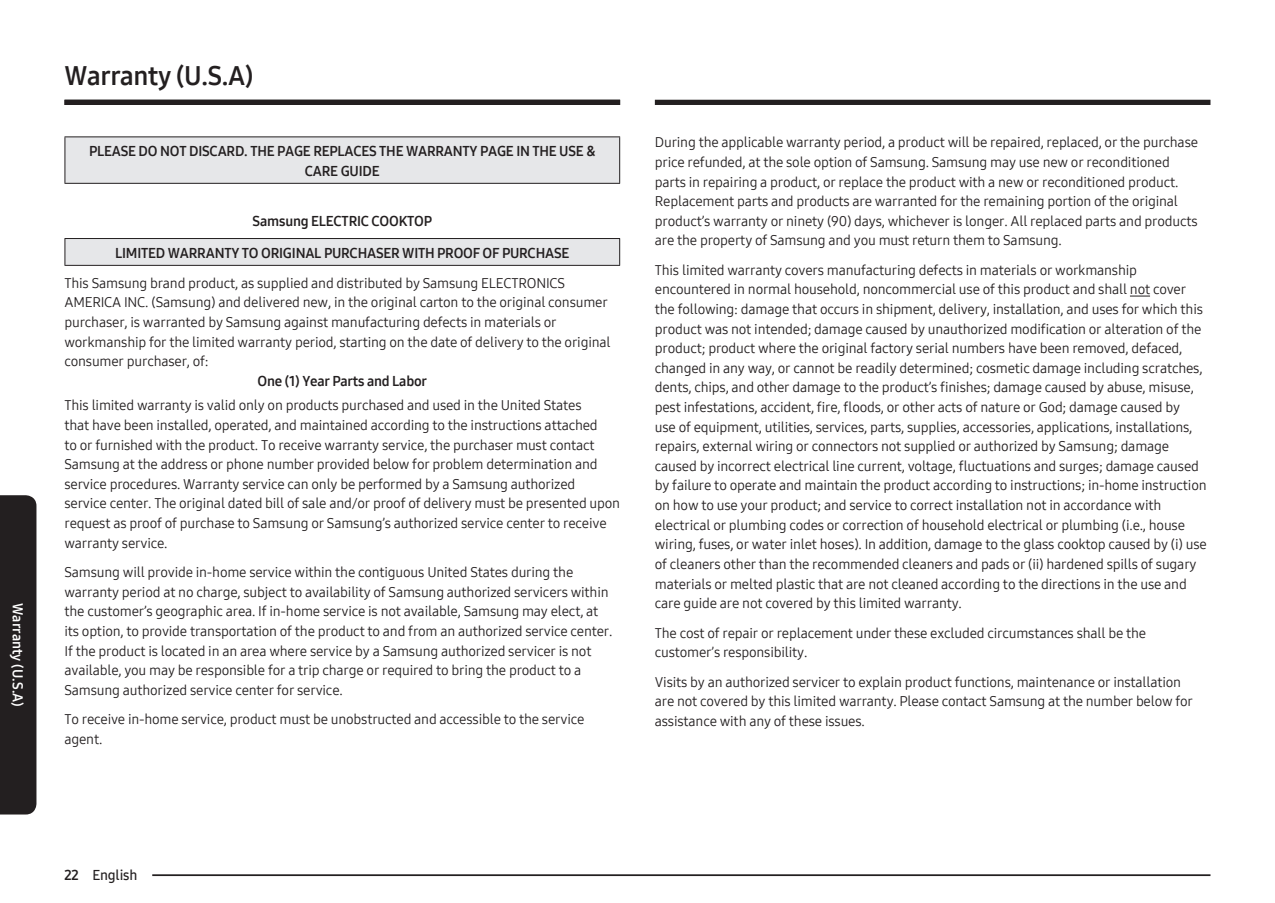
<style>
.page{position:relative;width:1275px;height:903px;background:#fff}
.page>*{position:absolute;margin:0;border:0;box-sizing:border-box;transform-origin:0 0}
.t1{font:26.25px "Samsung One 700";letter-spacing:-.015em;color:#231f20}
.t2{font:14px/19.6px "Samsung One 400";letter-spacing:-.015em;color:#231f20}
.t3{font:14px/19.6px "Samsung One 700";letter-spacing:-.015em;color:#231f20;text-align:center}
.t4{font:14px "Samsung One 700";color:#fff}
.t5{font:14px "Samsung One 600";letter-spacing:-.015em;color:#231f20}
.s1{font-family:"Samsung One 700"}
</style>
<div class="page">
<div style="left:655px;top:100px;width:555px;height:5px;background:#231f20"></div>
<hr style="left:151px;top:874px;width:1059px;height:2px;background:#231f20">
<div style="left:64px;top:865px;width:88px;height:17px;background:#fff"></div>
<div style="left:0;top:495px;width:37px;height:320px;background:#231f20"></div>
<div style="left:64px;top:100px;width:556px;height:5px;background:#231f20"></div>
<svg style="left:1130px;top:296px;width:20px;height:1px"></svg>
<div style="left:65px;top:137px;width:555px;height:46px;background:#e6e7e9"></div>
<hr style="left:64px;top:136px;width:556px;height:1px;background:#231f20">
<hr style="left:64px;top:137px;width:1px;height:46px;background:#231f20">
<hr style="left:619px;top:137px;width:1px;height:46px;background:#231f20">
<hr style="left:64px;top:183px;width:556px;height:1px;background:#231f20">
<div style="left:65px;top:238px;width:555px;height:27px;background:#e6e7e9"></div>
<hr style="left:64px;top:238px;width:556px;height:1px;background:#231f20">
<svg style="left:64px;top:239px;width:1px;height:26px"></svg>
<svg style="left:619px;top:239px;width:1px;height:26px"></svg>
<hr style="left:64px;top:265px;width:556px;height:1px;background:#231f20">
<p class="t4" style="left:27px;top:603px;width:105px;rotate:90deg">Warranty (U.S.A)</p>
<h1 class="t1" style="left:64px;top:58px;width:190px">Warranty (U.S.A)</h1>
<p class="t3" style="left:89px;top:141px;width:508px">PLEASE DO NOT DISCARD. THE PAGE REPLACES THE WARRANTY PAGE IN THE USE &amp;<br>CARE GUIDE</p>
<p class="t3" style="left:253px;top:211px;width:181px">Samsung ELECTRIC COOKTOP</p>
<p class="t3" style="left:115px;top:243px;width:456px">LIMITED WARRANTY TO ORIGINAL PURCHASER WITH PROOF OF PURCHASE</p>
<p class="t2" style="left:64px;top:273px;width:548px">This Samsung brand product, as supplied and distributed by Samsung ELECTRONICS AMERICA INC. (Samsung) and delivered new, in the original carton to the original consumer purchaser, is warranted by Samsung against manufacturing defects in materials or workmanship for the limited warranty period, starting on the date of delivery to the original consumer purchaser, of:</p>
<p class="t3" style="left:257px;top:371px;width:171px">One (1) Year Parts and Labor</p>
<p class="t2" style="left:64px;top:396px;width:557px">This limited warranty is valid only on products purchased and used in the United States<br>that have been installed, operated, and maintained according to the instructions attached<br>to or furnished with the product. To receive warranty service, the purchaser must contact Samsung at the address or phone number provided below for problem determination and service procedures. Warranty service can only be performed by a Samsung authorized service center. The original dated bill of sale and/or proof of delivery must be presented upon request as proof of purchase to Samsung or Samsung’s authorized service center to receive warranty service.</p>
<p class="t2" style="left:64px;top:562px;width:550px">Samsung will provide in-home service within the contiguous United States during the warranty period at no charge, subject to availability of Samsung authorized servicers within the customer’s geographic area. If in-home service is not available, Samsung may elect, at its option, to provide transportation of the product to and from an authorized service center.<br>If the product is located in an area where service by a Samsung authorized servicer is not available, you may be responsible for a trip charge or required to bring the product to a Samsung authorized service center for service.</p>
<p class="t2" style="left:64px;top:709px;width:521px">To receive in-home service, product must be unobstructed and accessible to the service agent.</p>
<p class="t2" style="left:655px;top:132px;width:545px">During the applicable warranty period, a product will be repaired, replaced, or the purchase price refunded, at the sole option of Samsung. Samsung may use new or reconditioned parts in repairing a product, or replace the product with a new or reconditioned product.<br>Replacement parts and products are warranted for the remaining portion of the original product’s warranty or ninety (90) days, whichever is longer. All replaced parts and products are the property of Samsung and you must return them to Samsung.</p>
<p class="t2" style="left:655px;top:260px;width:553px">This limited warranty covers manufacturing defects in materials or workmanship encountered in normal household, noncommercial use of this product and shall not cover the following: damage that occurs in shipment, delivery, installation, and uses for which this product was not intended; damage caused by unauthorized modification or alteration of the product; product where the original factory serial numbers have been removed, defaced, changed in any way, or cannot be readily determined; cosmetic damage including scratches, dents, chips, and other damage to the product’s finishes; damage caused by abuse, misuse, pest infestations, accident, fire, floods, or other acts of nature or God; damage caused by<br>use of equipment, utilities, services, parts, supplies, accessories, applications, installations, repairs, external wiring or connectors not supplied or authorized by Samsung; damage caused by incorrect electrical line current, voltage, fluctuations and surges; damage caused by failure to operate and maintain the product according to instructions; in-home instruction on how to use your product; and service to correct installation not in accordance with electrical or plumbing codes or correction of household electrical or plumbing (i.e., house wiring, fuses, or water inlet hoses). In addition, damage to the glass cooktop caused by (i) use of cleaners other than the recommended cleaners and pads or (ii) hardened spills of sugary materials or melted plastic that are not cleaned according to the directions in the use and care guide are not covered by this limited warranty.</p>
<p class="t2" style="left:655px;top:623px;width:493px">The cost of repair or replacement under these excluded circumstances shall be the customer’s responsibility.</p>
<p class="t2" style="left:655px;top:672px;width:540px">Visits by an authorized servicer to explain product functions, maintenance or installation are not covered by this limited warranty. Please contact Samsung at the number below for assistance with any of these issues.</p>
<p class="t5" style="left:64px;top:865px;width:74px"><span class="s1">22</span> English</p>
</div>
